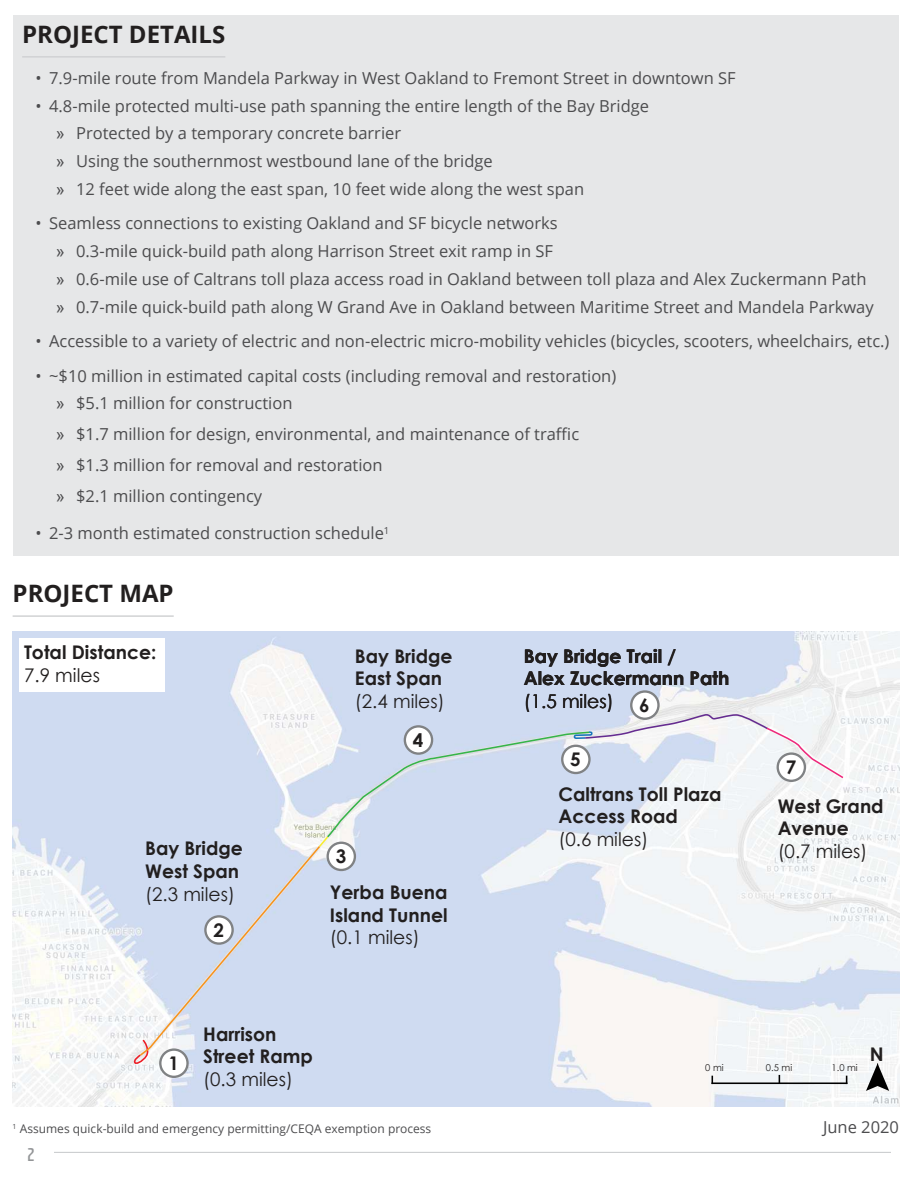
<style>
.page{position:relative;width:918px;height:1188px;background:#fff}
.page>*{position:absolute;margin:0;border:0;box-sizing:border-box;transform-origin:0 0}
.t1{font:700 24px "Open Sans";color:#221f1f}
.t2{font:700 18.75px/22.5px "Century Gothic";color:#221f1f}
.t3{font:18.75px "Century Gothic";color:#221f1f}
.t4{font:700 18px "Economica";color:#939597}
.t5{font:16.5px/27.8px "Open Sans";color:#4c4c4e}
.t6{font:12px "Open Sans";color:#4c4c4e}
.t7{font:9.45px "Century Gothic";color:#221f1f}
.s1{font-family:"Arial"}
</style>
<div class="page">
<hr style="left:54px;top:1152px;width:837px;height:1px;background:#c6c8ca">
<div style="left:14px;top:15px;width:885px;height:540px;background:#e6e7e8"></div>
<img style="left:13px;top:631px;width:886px;height:475px">
<svg style="left:132px;top:713px;width:713px;height:352px"></svg>
<div style="left:160px;top:1050px;width:28px;height:27px;background:#fff;border-radius:50%"></div>
<div style="left:159px;top:1048px;width:30px;height:30px;border:2px solid #808284;border-radius:50%"></div>
<div style="left:205px;top:916px;width:28px;height:28px;background:#fff;border-radius:50%"></div>
<div style="left:204px;top:915px;width:30px;height:30px;border:2px solid #808284;border-radius:50%"></div>
<div style="left:328px;top:843px;width:27px;height:27px;background:#fff;border-radius:50%"></div>
<div style="left:327px;top:842px;width:29px;height:29px;border:2px solid #808284;border-radius:50%"></div>
<div style="left:405px;top:726px;width:27px;height:28px;background:#fff;border-radius:50%"></div>
<div style="left:404px;top:725px;width:29px;height:30px;border:2px solid #808284;border-radius:50%"></div>
<div style="left:562px;top:746px;width:27px;height:27px;background:#fff;border-radius:50%"></div>
<div style="left:561px;top:745px;width:30px;height:29px;border:2px solid #808284;border-radius:50%"></div>
<div style="left:631px;top:692px;width:27px;height:27px;background:#fff;border-radius:50%"></div>
<div style="left:630px;top:690px;width:30px;height:30px;border:2px solid #808284;border-radius:50%"></div>
<div style="left:778px;top:754px;width:27px;height:27px;background:#fff;border-radius:50%"></div>
<div style="left:777px;top:752px;width:29px;height:30px;border:2px solid #808284;border-radius:50%"></div>
<div style="left:19px;top:638px;width:145px;height:54px;background:#fff"></div>
<svg style="left:866px;top:1063px;width:23px;height:28px"></svg>
<hr style="left:712px;top:1082px;width:135px;height:2px;background:#000">
<hr style="left:22px;top:56px;width:203px;height:2px;background:#d1d2d4">
<hr style="left:13px;top:615px;width:161px;height:2px;background:#d1d2d4">
<h1 class="t1" style="left:22px;top:25px;width:205px">PROJECT DETAILS</h1>
<p class="t5" style="left:36px;top:66px;width:702px">• 7.9-mile route from Mandela Parkway in West Oakland to Fremont Street in downtown SF</p>
<p class="t5" style="left:56px;top:93px;width:595px;text-indent:-20px">• 4.8-mile protected multi-use path spanning the entire length of the Bay Bridge <span class="s1">»</span> Protected by a temporary concrete barrier<br><span class="s1">»</span> Using the southernmost westbound lane of the bridge<br><span class="s1">»</span> 12 feet wide along the east span, 10 feet wide along the west span</p>
<p class="t5" style="left:56px;top:211px;width:819px;text-indent:-20px">• Seamless connections to existing Oakland and SF bicycle networks<br><span class="s1">»</span> 0.3-mile quick-build path along Harrison Street exit ramp in SF<br><span class="s1">»</span> 0.6-mile use of Caltrans toll plaza access road in Oakland between toll plaza and Alex Zuckermann Path <span class="s1">»</span> 0.7-mile quick-build path along W Grand Ave in Oakland between Maritime Street and Mandela Parkway</p>
<p class="t5" style="left:36px;top:329px;width:855px">• Accessible to a variety of electric and non-electric micro-mobility vehicles (bicycles, scooters, wheelchairs, etc.)</p>
<p class="t5" style="left:56px;top:363px;width:562px;text-indent:-20px">• ~$10 million in estimated capital costs (including removal and restoration) <span class="s1">»</span> $5.1 million for construction</p>
<p class="t5" style="left:56px;top:418px;width:525px;line-height:30.8px"><span class="s1">»</span> $1.7 million for design, environmental, and maintenance of traffic <span class="s1">»</span> $1.3 million for removal and restoration<br><span class="s1">»</span> $2.1 million contingency</p>
<p class="t5" style="left:36px;top:521px;width:355px">• 2-3 month estimated construction schedule<sup>1</sup></p>
<h1 class="t1" style="left:13px;top:584px;width:163px">PROJECT MAP</h1>
<p class="t2" style="left:24px;top:643px;width:134px">Total Distance:</p>
<p class="t3" style="left:24px;top:668px;width:77px">7.9 miles</p>
<p class="t2" style="left:355px;top:646px;width:99px">Bay Bridge<br>East Span</p>
<p class="t3" style="left:355px;top:694px;width:91px">(2.4 miles)</p>
<p class="t2" style="left:413px;top:731px;width:12px">4</p>
<p class="t2" style="left:145px;top:839px;width:99px">Bay Bridge<br>West Span</p>
<p class="t3" style="left:145px;top:887px;width:91px">(2.3 miles)</p>
<p class="t2" style="left:330px;top:883px;width:119px">Yerba Buena<br>Island Tunnel</p>
<p class="t3" style="left:330px;top:930px;width:91px">(0.1 miles)</p>
<p class="t2" style="left:336px;top:847px;width:12px">3</p>
<p class="t2" style="left:213px;top:921px;width:12px">2</p>
<p class="t2" style="left:168px;top:1054px;width:12px">1</p>
<p class="t2" style="left:203px;top:1024px;width:111px">Harrison<br>Street Ramp</p>
<p class="t3" style="left:203px;top:1072px;width:91px">(0.3 miles)</p>
<p class="t2" style="left:524px;top:646px;width:207px">Bay Bridge Trail /<br>Alex Zuckermann Path</p>
<p class="t3" style="left:524px;top:694px;width:91px">(1.5 miles)</p>
<p class="t2" style="left:639px;top:696px;width:12px">6</p>
<p class="t2" style="left:570px;top:750px;width:12px">5</p>
<p class="t2" style="left:559px;top:785px;width:165px">Caltrans Toll Plaza<br>Access Road</p>
<p class="t3" style="left:559px;top:832px;width:91px">(0.6 miles)</p>
<p class="t2" style="left:786px;top:758px;width:12px">7</p>
<p class="t2" style="left:778px;top:797px;width:108px">West Grand<br>Avenue</p>
<p class="t3" style="left:778px;top:844px;width:91px">(0.7 miles)</p>
<p class="t2" style="left:870px;top:1044px;width:15px">N</p>
<p class="t7" style="left:705px;top:1064px;width:20px">0 mi</p>
<p class="t7" style="left:766px;top:1064px;width:28px">0.5 mi</p>
<p class="t7" style="left:832px;top:1064px;width:28px">1.0 mi</p>
<p class="t6" style="left:13px;top:1124px;width:420px"><sup>1</sup> Assumes quick-build and emergency permitting/CEQA exemption process</p>
<p class="t5" style="left:823px;top:1114px;width:77px">June 2020</p>
<p class="t4" style="left:27px;top:1144px;width:9px">2</p>
</div>
